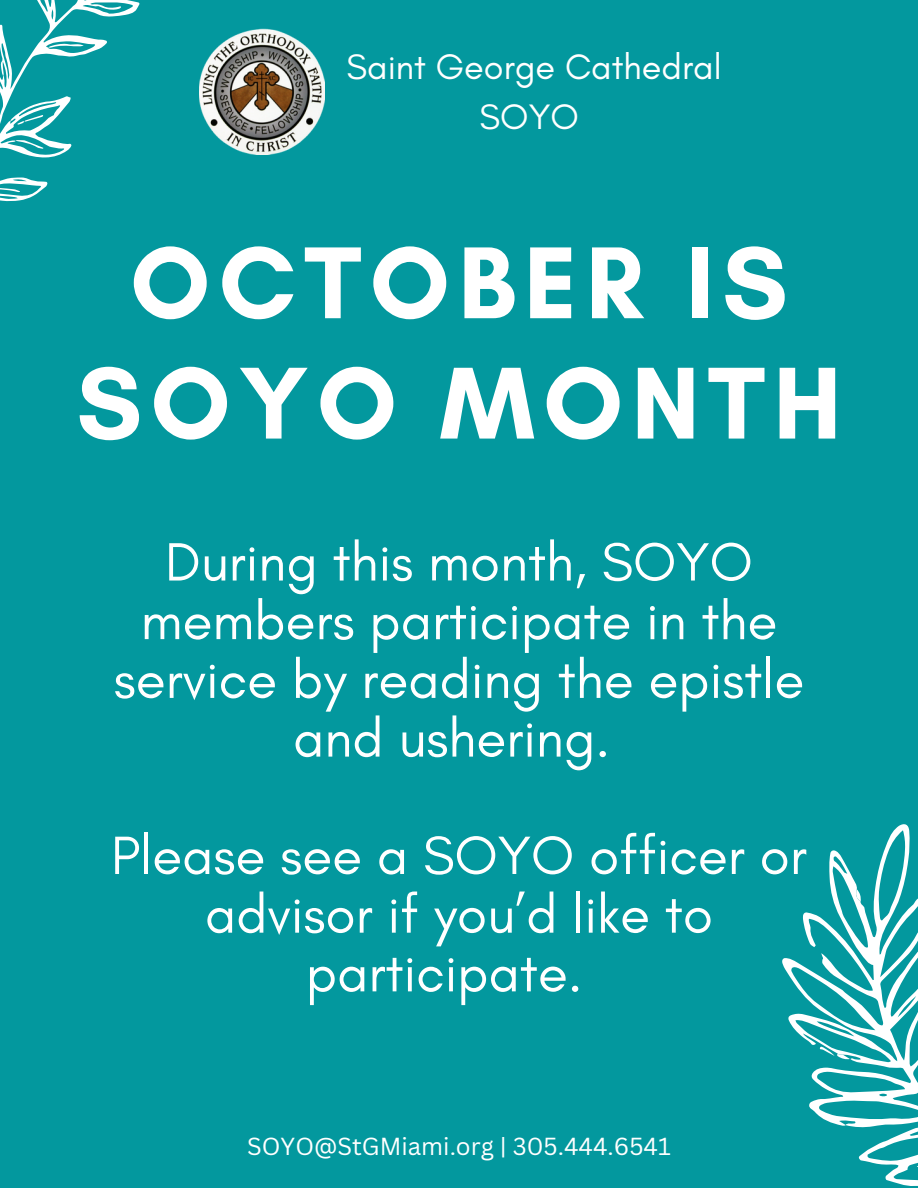
<style>
.page{position:relative;width:918px;height:1188px;background:#03989e}
.page>*{position:absolute;margin:0;border:0;box-sizing:border-box;transform-origin:0 0}
.t1{font:700 104.1px "Glacial Indifference";letter-spacing:.08em;color:#fff}
.t2{font:54.9px/58.7px "Glacial Indifference";color:#fff;text-align:center}
.t3{font:36px "Glacial Indifference";color:#fff}
.t4{font:24px "Canva Sans";color:#fff}
</style>
<div class="page">
<svg style="left:782px;top:824px;width:136px;height:362px"></svg>
<svg style="left:818px;top:1043px;width:32px;height:21px"></svg>
<svg style="left:852px;top:889px;width:12px;height:14px"></svg>
<svg style="left:917px;top:1157px;width:1px;height:16px"></svg>
<svg style="left:0;top:0;width:140px;height:202px"></svg>
<svg style="left:17px;top:112px;width:26px;height:14px"></svg>
<svg style="left:15px;top:139px;width:29px;height:10px"></svg>
<svg style="left:0;top:185px;width:20px;height:10px"></svg>
<svg style="left:48px;top:38px;width:36px;height:17px"></svg>
<img style="left:200px;top:29px;width:125px;height:126px">
<p class="t3" style="left:347px;top:45px;width:377px">Saint George Cathedral</p>
<p class="t3" style="left:480px;top:95px;width:101px">SOYO</p>
<p class="t1" style="left:130px;top:219px;width:659px">OCTOBER IS</p>
<p class="t1" style="left:77px;top:340px;width:766px">SOYO MONTH</p>
<p class="t2" style="left:114px;top:532px;width:692px">During this month, SOYO members participate in the service by reading the epistle and ushering.</p>
<p class="t2" style="left:111px;top:825px;width:697px">Please see a SOYO officer or advisor if you’d like to participate.</p>
<p class="t4" style="left:247px;top:1129px;width:425px">SOYO@StGMiami.org | 305.444.6541</p>
</div>
